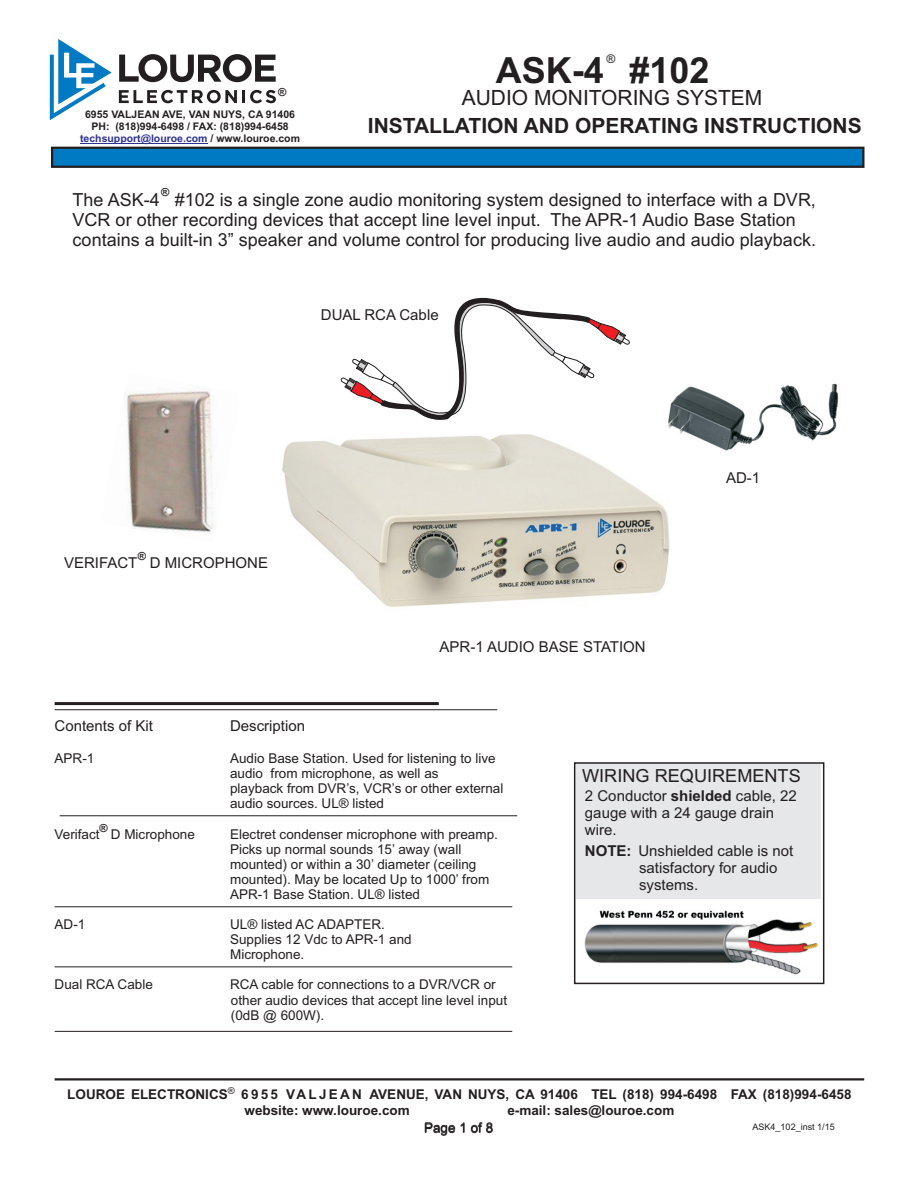
<style>
.page{position:relative;width:918px;height:1188px;background:#fff}
.page>*{position:absolute;margin:0;border:0;box-sizing:border-box;transform-origin:0 0}
.t1{font:700 36px "Arial";color:#231f20}
.t2{font:700 21px "Arial";color:#231f20}
.t3{font:21px "Arial";color:#231f20}
.t4{font:18px/20.1px "Arial";color:#231f20}
.t5{font:15px/16.8px "Arial";color:#231f20}
.t6{font:13.5px/15.1px "Arial";color:#231f20}
.t7{font:700 13.5px/15.1px "Arial";color:#231f20}
.t8{font:12px "Arial";color:#231f20}
.t9{font:700 11.1px "Arial";color:#231f20}
.t10{font:700 10.5px/11.7px "Arial";color:#231f20;text-align:center}
.t11{font:9.45px "Arial";color:#231f20}
.t12{font:9px "Arial";color:#231f20}
.s1{color:#2d3291}
.s2{font-weight:700}
</style>
<div class="page">
<hr style="left:60px;top:816px;width:457px;height:1px;background:#231f20">
<hr style="left:55px;top:709px;width:442px;height:1px;background:#231f20">
<hr style="left:55px;top:907px;width:457px;height:1px;background:#231f20">
<hr style="left:55px;top:967px;width:457px;height:1px;background:#231f20">
<hr style="left:55px;top:1031px;width:457px;height:1px;background:#231f20">
<hr style="left:55px;top:702px;width:384px;height:3px;background:#231f20">
<img style="left:575px;top:910px;width:249px;height:75px">
<div style="left:576px;top:764px;width:245px;height:135px;background:#e6e7e9"></div>
<div style="left:574px;top:762px;width:250px;height:222px;border:2px solid #231f20"></div>
<hr style="left:80px;top:143px;width:128px;height:1px;background:#2d3291">
<svg style="left:119px;top:54px;width:157px;height:28px"></svg>
<svg style="left:119px;top:90px;width:157px;height:13px"></svg>
<svg style="left:49px;top:39px;width:63px;height:82px"></svg>
<svg style="left:51px;top:146px;width:814px;height:22px;background:#0f6ca2"></svg>
<hr style="left:55px;top:1078px;width:809px;height:3px;background:#231f20">
<img style="left:126px;top:390px;width:88px;height:143px">
<svg style="left:341px;top:297px;width:289px;height:123px"></svg>
<img style="left:282px;top:434px;width:388px;height:173px">
<img style="left:663px;top:383px;width:176px;height:70px">
<p class="t9" style="left:278px;top:88px;width:10px">®</p>
<p class="t10" style="left:80px;top:110px;width:221px">6955 VALJEAN AVE, VAN NUYS, CA 91406<br>PH: (818)994-6498 / FAX: (818)994-6458 <span class="s1">techsupport@louroe.com</span> / www.louroe.com</p>
<p class="t8" style="left:607px;top:54px;width:10px">®</p>
<h2 class="t3" style="left:462px;top:90px;width:302px">AUDIO MONITORING SYSTEM</h2>
<h2 class="t2" style="left:368px;top:118px;width:495px">INSTALLATION AND OPERATING INSTRUCTIONS</h2>
<h1 class="t1" style="left:496px;top:57px;width:215px">ASK-4 #102</h1>
<p class="t9" style="left:161px;top:188px;width:10px">®</p>
<p class="t4" style="left:73px;top:191px;width:745px">The ASK-4 #102 is a single zone audio monitoring system designed to interface with a DVR,<br>VCR or other recording devices that accept line level input. The APR-1 Audio Base Station contains a built-in 3” speaker and volume control for producing live audio and audio playback.</p>
<p class="t5" style="left:321px;top:308px;width:119px">DUAL RCA Cable</p>
<p class="t9" style="left:138px;top:552px;width:10px">®</p>
<p class="t5" style="left:64px;top:555px;width:205px">VERIFACT D MICROPHONE</p>
<p class="t5" style="left:440px;top:640px;width:208px">APR-1 AUDIO BASE STATION</p>
<p class="t5" style="left:726px;top:470px;width:36px">AD-1</p>
<p class="t5" style="left:55px;top:719px;width:100px">Contents of Kit</p>
<p class="t5" style="left:230px;top:719px;width:77px">Description</p>
<p class="t6" style="left:55px;top:752px;width:41px">APR-1</p>
<p class="t6" style="left:230px;top:752px;width:275px">Audio Base Station. Used for listening to live audio from microphone, as well as<br>playback from DVR’s, VCR’s or other external audio sources. UL® listed</p>
<p class="t6" style="left:55px;top:828px;width:142px">Verifact D Microphone</p>
<p class="t6" style="left:230px;top:828px;width:269px">Electret condenser microphone with preamp.<br>Picks up normal sounds 15’ away (wall mounted) or within a 30’ diameter (ceiling mounted). May be located Up to 1000’ from APR-1 Base Station. UL® listed</p>
<p class="t6" style="left:55px;top:918px;width:32px">AD-1</p>
<p class="t6" style="left:230px;top:918px;width:183px">UL® listed AC ADAPTER.<br>Supplies 12 Vdc to APR-1 and<br>Microphone.</p>
<p class="t6" style="left:55px;top:978px;width:100px">Dual RCA Cable</p>
<p class="t6" style="left:230px;top:978px;width:278px">RCA cable for connections to a DVR/VCR or other audio devices that accept line level input (0dB @ 600W).</p>
<p class="t9" style="left:100px;top:824px;width:10px">®</p>
<h3 class="t4" style="left:582px;top:768px;width:220px">WIRING REQUIREMENTS</h3>
<p class="t5" style="left:585px;top:789px;width:213px">2 Conductor <span class="s2">shielded</span> cable, 22 gauge with a 24 gauge drain wire.</p>
<p class="t5" style="left:639px;top:844px;width:156px;text-indent:-54px"><span class="s2">NOTE:</span> Unshielded cable is not satisfactory for audio systems.</p>
<p class="t11" style="left:228px;top:1087px;width:8px">®</p>
<p class="t7" style="left:245px;top:1088px;width:608px;text-indent:-177px">LOUROE ELECTRONICS 6 9 5 5 VA L J E A N AVENUE, VAN NUYS, CA 91406 TEL (818) 994-6498 FAX (818)994-6458 website: www.louroe.com</p>
<p class="t7" style="left:507px;top:1103px;width:168px">e-mail: sales@louroe.com</p>
<p class="t6" style="left:424px;top:1121px;width:71px">Page 1 of 8</p>
<p class="t12" style="left:753px;top:1124px;width:84px">ASK4_102_inst 1/15</p>
</div>
